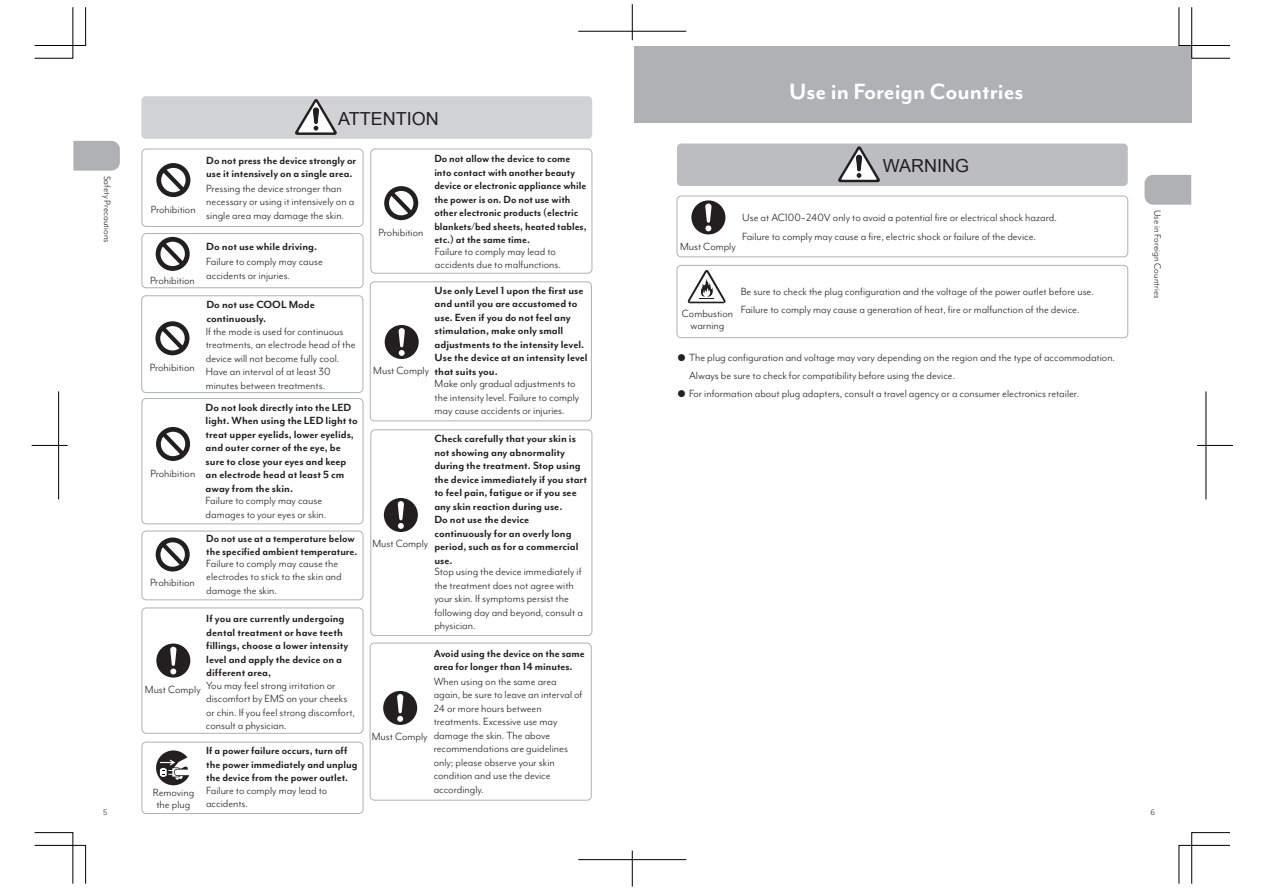
<style>
.page{position:relative;width:1263px;height:893px;background:#fff}
.page>*{position:absolute;margin:0;border:0;box-sizing:border-box;transform-origin:0 0}
.t1{font:700 25.5px "Mr Eaves Mod OT";color:#fff}
.t2{font:18px "Arial";color:#231f20}
.t3{font:12px/13.5px "Mr Eaves Mod OT";color:#231f20}
.t4{font:700 12px/13.5px "Mr Eaves Mod OT";color:#231f20}
.t5{font:700 12px/13.5px "Mr Eaves Mod OT";color:#231f20;scale:.96 1}
.t6{font:10.5px "Mr Eaves Mod OT";color:#231f20}
.t7{font:9px "Mr Eaves Mod OT";color:#231f20}
</style>
<div class="page">
<div style="left:677px;top:144px;width:451px;height:42px;background:#bcbdc0;border-radius:4px"></div>
<svg style="left:838px;top:146px;width:42px;height:36px"></svg>
<div style="left:677px;top:196px;width:451px;height:61px;border:1px solid #b0b1b5;border-radius:4px"></div>
<div style="left:691px;top:200px;width:34px;height:34px;background:#231f20;border-radius:50%"></div>
<svg style="left:705px;top:204px;width:6px;height:27px"></svg>
<div style="left:677px;top:265px;width:451px;height:73px;border:1px solid #b0b1b5;border-radius:4px"></div>
<svg style="left:687px;top:270px;width:39px;height:33px"></svg>
<div style="left:634px;top:46px;width:557px;height:76px;background:#b0b1b5"></div>
<svg style="left:1144px;top:175px;width:47px;height:30px"></svg>
<svg style="left:73px;top:141px;width:47px;height:30px"></svg>
<div style="left:141px;top:96px;width:451px;height:43px;background:#d1d2d4;border-radius:4px"></div>
<svg style="left:295px;top:99px;width:42px;height:36px"></svg>
<div style="left:385px;top:325px;width:34px;height:34px;background:#231f20;border-radius:50%"></div>
<svg style="left:399px;top:328px;width:6px;height:28px"></svg>
<div style="left:156px;top:643px;width:34px;height:35px;background:#231f20;border-radius:50%"></div>
<svg style="left:170px;top:647px;width:6px;height:27px"></svg>
<div style="left:384px;top:498px;width:34px;height:34px;background:#231f20;border-radius:50%"></div>
<svg style="left:398px;top:501px;width:6px;height:28px"></svg>
<div style="left:142px;top:233px;width:221px;height:55px;border:1px solid #b0b1b5;border-radius:4px"></div>
<svg style="left:156px;top:237px;width:34px;height:34px"></svg>
<div style="left:370px;top:149px;width:222px;height:125px;border:1px solid #b0b1b5;border-radius:4px"></div>
<svg style="left:384px;top:186px;width:34px;height:34px"></svg>
<div style="left:142px;top:531px;width:221px;height:69px;border:1px solid #b0b1b5;border-radius:4px"></div>
<svg style="left:156px;top:537px;width:34px;height:34px"></svg>
<div style="left:142px;top:398px;width:221px;height:126px;border:1px solid #b0b1b5;border-radius:4px"></div>
<svg style="left:156px;top:427px;width:34px;height:34px"></svg>
<div style="left:142px;top:608px;width:221px;height:126px;border:1px solid #b0b1b5;border-radius:4px"></div>
<div style="left:142px;top:742px;width:221px;height:72px;border:1px solid #b0b1b5;border-radius:4px"></div>
<div style="left:370px;top:281px;width:222px;height:140px;border:1px solid #b0b1b5;border-radius:4px"></div>
<div style="left:141px;top:295px;width:222px;height:98px;border:1px solid #b0b1b5;border-radius:4px"></div>
<svg style="left:155px;top:321px;width:34px;height:34px"></svg>
<div style="left:370px;top:429px;width:222px;height:207px;border:1px solid #b0b1b5;border-radius:4px"></div>
<div style="left:383px;top:691px;width:34px;height:34px;background:#231f20;border-radius:50%"></div>
<svg style="left:397px;top:694px;width:6px;height:28px"></svg>
<div style="left:370px;top:643px;width:222px;height:157px;border:1px solid #b0b1b5;border-radius:4px"></div>
<div style="left:142px;top:149px;width:221px;height:78px;border:1px solid #b0b1b5;border-radius:4px"></div>
<svg style="left:156px;top:163px;width:34px;height:34px"></svg>
<svg style="left:34px;top:832px;width:52px;height:52px"></svg>
<svg style="left:34px;top:7px;width:52px;height:52px"></svg>
<svg style="left:1178px;top:7px;width:52px;height:52px"></svg>
<svg style="left:1178px;top:832px;width:52px;height:52px"></svg>
<hr style="left:32px;top:445px;width:36px;height:1px;background:#000">
<hr style="left:58px;top:391px;width:1px;height:108px;background:#000">
<hr style="left:1197px;top:445px;width:36px;height:1px;background:#000">
<hr style="left:1206px;top:391px;width:1px;height:108px;background:#000">
<hr style="left:578px;top:31px;width:108px;height:1px;background:#000">
<hr style="left:632px;top:4px;width:1px;height:36px;background:#000">
<hr style="left:578px;top:859px;width:108px;height:1px;background:#000">
<hr style="left:632px;top:851px;width:1px;height:36px;background:#000">
<svg style="left:156px;top:750px;width:33px;height:35px"></svg>
<h2 class="t2" style="left:338px;top:107px;width:102px">ATTENTION</h2>
<h1 class="t1" style="left:789px;top:77px;width:236px">Use in Foreign Countries</h1>
<p class="t5" style="left:434px;top:152px;width:160px">Do not allow the device to come into contact with another beauty device or electronic appliance while the power is on. Do not use with other electronic products (electric blankets/bed sheets, heated tables, etc.) at the same time.</p>
<p class="t4" style="left:206px;top:153px;width:151px">Do not press the device strongly or use it intensively on a single area.</p>
<h2 class="t2" style="left:883px;top:154px;width:88px">WARNING</h2>
<p class="t6" style="left:113px;top:176px;width:69px;rotate:90deg">Safety Precautions</p>
<p class="t3" style="left:206px;top:182px;width:149px">Pressing the device stronger than necessary or using it intensively on a single area may damage the skin.</p>
<p class="t3" style="left:151px;top:202px;width:46px">Prohibition</p>
<p class="t6" style="left:1163px;top:210px;width:90px;rotate:90deg">Use in Foreign Countries</p>
<p class="t3" style="left:742px;top:211px;width:316px">Use at AC100~240V only to avoid a potential fire or electrical shock hazard.</p>
<p class="t3" style="left:379px;top:225px;width:46px">Prohibition</p>
<p class="t3" style="left:742px;top:230px;width:295px">Failure to comply may cause a fire, electric shock or failure of the device.</p>
<p class="t3" style="left:680px;top:239px;width:57px">Must Comply</p>
<p class="t4" style="left:206px;top:240px;width:112px">Do not use while driving.</p>
<p class="t3" style="left:435px;top:244px;width:128px">Failure to comply may lead to accidents due to malfunctions.</p>
<p class="t3" style="left:206px;top:255px;width:118px">Failure to comply may cause accidents or injuries.</p>
<p class="t3" style="left:150px;top:274px;width:46px">Prohibition</p>
<p class="t4" style="left:435px;top:283px;width:154px">Use only Level 1 upon the first use and until you are accustomed to use. Even if you do not feel any stimulation, make only small adjustments to the intensity level.<br>Use the device at an intensity level that suits you.</p>
<p class="t3" style="left:741px;top:285px;width:355px">Be sure to check the plug configuration and the voltage of the power outlet before use.</p>
<p class="t4" style="left:206px;top:298px;width:110px">Do not use COOL Mode continuously.</p>
<p class="t3" style="left:741px;top:303px;width:340px">Failure to comply may cause a generation of heat, fire or malfunction of the device.</p>
<p class="t3" style="left:682px;top:308px;width:53px;line-height:12px;text-align:center">Combustion warning</p>
<p class="t3" style="left:689px;top:349px;width:428px;line-height:17.5px;text-indent:-12px">● The plug configuration and voltage may vary depending on the region and the type of accommodation.<br>Always be sure to check for compatibility before using the device.</p>
<p class="t3" style="left:677px;top:387px;width:404px">● For information about plug adapters, consult a travel agency or a consumer electronics retailer.</p>
<p class="t3" style="left:206px;top:325px;width:151px">If the mode is used for continuous treatments, an electrode head of the device will not become fully cool.<br>Have an interval of at least 30 minutes between treatments.</p>
<p class="t3" style="left:150px;top:361px;width:46px">Prohibition</p>
<p class="t3" style="left:373px;top:364px;width:57px">Must Comply</p>
<p class="t3" style="left:435px;top:377px;width:146px">Make only gradual adjustments to the intensity level. Failure to comply may cause accidents or injuries.</p>
<p class="t4" style="left:206px;top:400px;width:154px">Do not look directly into the LED light. When using the LED light to treat upper eyelids, lower eyelids, and outer corner of the eye, be sure to close your eyes and keep an electrode head at least 5 cm away from the skin.</p>
<p class="t4" style="left:434px;top:432px;width:154px">Check carefully that your skin is not showing any abnormality during the treatment. Stop using the device immediately if you start to feel pain, fatigue or if you see any skin reaction during use.<br>Do not use the device continuously for an overly long period, such as for a commercial use.</p>
<p class="t3" style="left:150px;top:466px;width:46px">Prohibition</p>
<p class="t3" style="left:206px;top:494px;width:122px">Failure to comply may cause damages to your eyes or skin.</p>
<p class="t5" style="left:206px;top:531px;width:159px">Do not use at a temperature below the specified ambient temperature.</p>
<p class="t3" style="left:372px;top:537px;width:57px">Must Comply</p>
<p class="t3" style="left:206px;top:556px;width:137px">Failure to comply may cause the electrodes to stick to the skin and damage the skin.</p>
<p class="t3" style="left:434px;top:565px;width:150px">Stop using the device immediately if the treatment does not agree with your skin. If symptoms persist the following day and beyond, consult a physician.</p>
<p class="t3" style="left:150px;top:576px;width:46px">Prohibition</p>
<p class="t4" style="left:206px;top:612px;width:143px">If you are currently undergoing dental treatment or have teeth fillings, choose a lower intensity level and apply the device on a different area,</p>
<p class="t4" style="left:434px;top:646px;width:153px">Avoid using the device on the same area for longer than 14 minutes.</p>
<p class="t3" style="left:434px;top:674px;width:150px">When using on the same area again, be sure to leave an interval of<br>24 or more hours between treatments. Excessive use may damage the skin. The above recommendations are guidelines only; please observe your skin condition and use the device accordingly.</p>
<p class="t3" style="left:206px;top:678px;width:151px">You may feel strong irritation or discomfort by EMS on your cheeks or chin. If you feel strong discomfort, consult a physician.</p>
<p class="t3" style="left:145px;top:682px;width:57px">Must Comply</p>
<p class="t3" style="left:372px;top:730px;width:57px">Must Comply</p>
<p class="t4" style="left:206px;top:744px;width:153px">If a power failure occurs, turn off the power immediately and unplug the device from the power outlet.</p>
<p class="t3" style="left:206px;top:783px;width:123px">Failure to comply may lead to accidents.</p>
<p class="t3" style="left:153px;top:786px;width:43px;line-height:12px;text-align:center">Removing the plug</p>
<p class="t7" style="left:103px;top:808px;width:6px">5</p>
<p class="t7" style="left:1150px;top:808px;width:6px">6</p>
</div>
